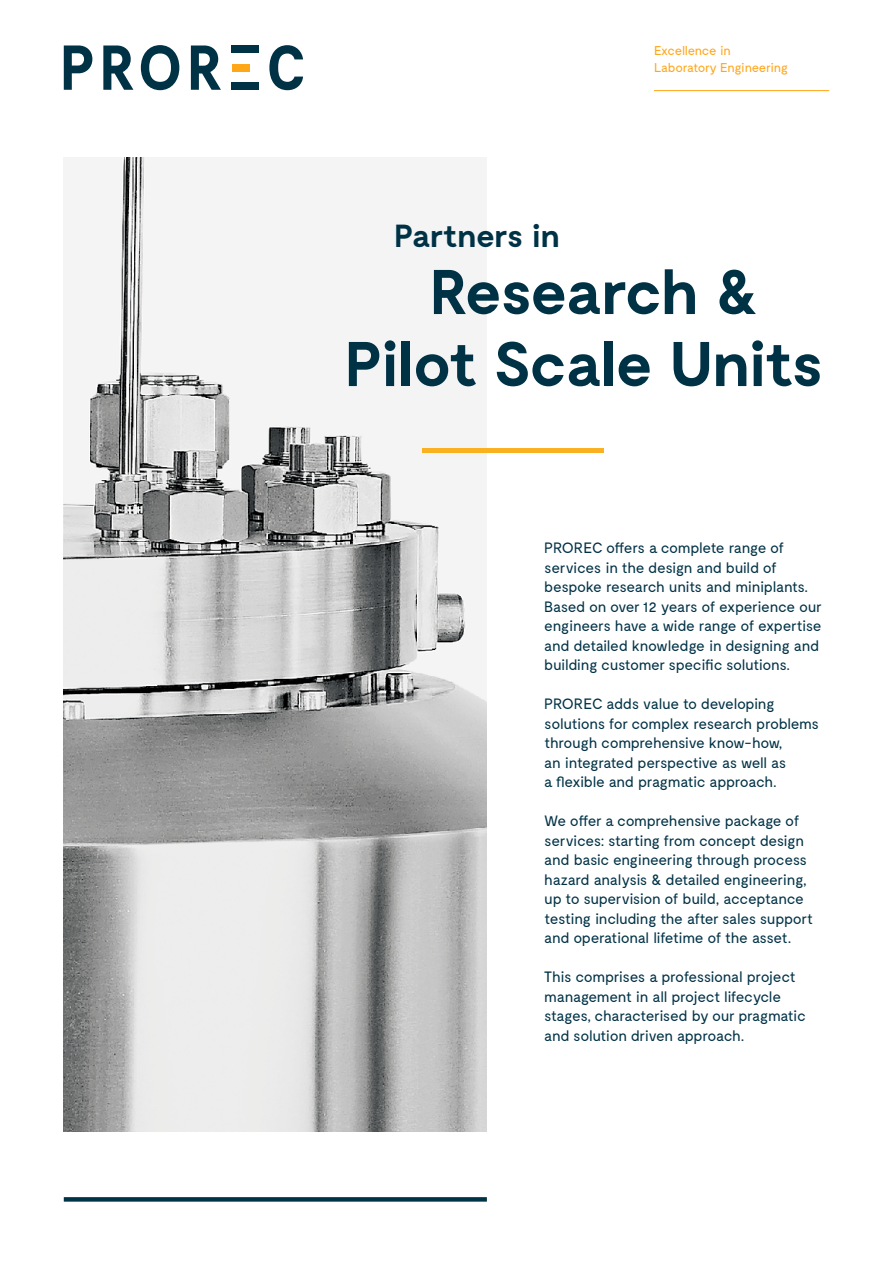
<style>
.page{position:relative;width:893px;height:1263px;background:#fff}
.page>*{position:absolute;margin:0;border:0;box-sizing:border-box;transform-origin:0 0}
.t1{font:700 63px/72px "Moderat";letter-spacing:-.025em;color:#003246;text-align:center}
.t2{font:700 31.95px "Moderat";letter-spacing:-.025em;color:#003246}
.t3{font:15px/19.5px "Moderat";letter-spacing:-.025em;color:#003246}
.t4{font:12.75px/16.5px "Moderat";letter-spacing:-.025em;color:#ffa619}
</style>
<div class="page">
<hr style="left:654px;top:90px;width:175px;height:1px;background:#ffa619">
<svg style="left:64px;top:1197px;width:423px;height:4px;background:#09394c"></svg>
<svg style="left:64px;top:45px;width:28px;height:45px"></svg>
<svg style="left:103px;top:45px;width:30px;height:45px"></svg>
<svg style="left:191px;top:45px;width:30px;height:45px"></svg>
<div style="left:232px;top:64px;width:17px;height:8px;background:#ffa619"></div>
<div style="left:232px;top:45px;width:27px;height:8px;background:#003246"></div>
<div style="left:232px;top:82px;width:27px;height:8px;background:#003246"></div>
<svg style="left:269px;top:45px;width:34px;height:45px"></svg>
<svg style="left:141px;top:45px;width:38px;height:45px"></svg>
<img style="left:64px;top:158px;width:423px;height:974px">
<hr style="left:422px;top:448px;width:182px;height:4px;background:#f9b122">
<h2 class="t2" style="left:394px;top:218px;width:168px">Partners in</h2>
<p class="t4" style="left:654px;top:43px;width:136px">Excellence in<br>Laboratory Engineering</p>
<h1 class="t1" style="left:344px;top:258px;width:480px">Research &amp;<br>Pilot Scale Units</h1>
<p class="t3" style="left:544px;top:539px;width:279px">PROREC offers a complete range of services in the design and build of bespoke research units and miniplants.<br>Based on over 12 years of experience our engineers have a wide range of expertise and detailed knowledge in designing and building customer specific solutions.</p>
<p class="t3" style="left:544px;top:695px;width:276px">PROREC adds value to developing solutions for complex research problems through comprehensive know-how,<br>an integrated perspective as well as<br>a flexible and pragmatic approach.</p>
<p class="t3" style="left:544px;top:812px;width:271px">We offer a comprehensive package of services: starting from concept design and basic engineering through process hazard analysis &amp; detailed engineering, up to supervision of build, acceptance testing including the after sales support and operational lifetime of the asset.</p>
<p class="t3" style="left:544px;top:968px;width:263px">This comprises a professional project management in all project lifecycle stages, characterised by our pragmatic and solution driven approach.</p>
</div>
